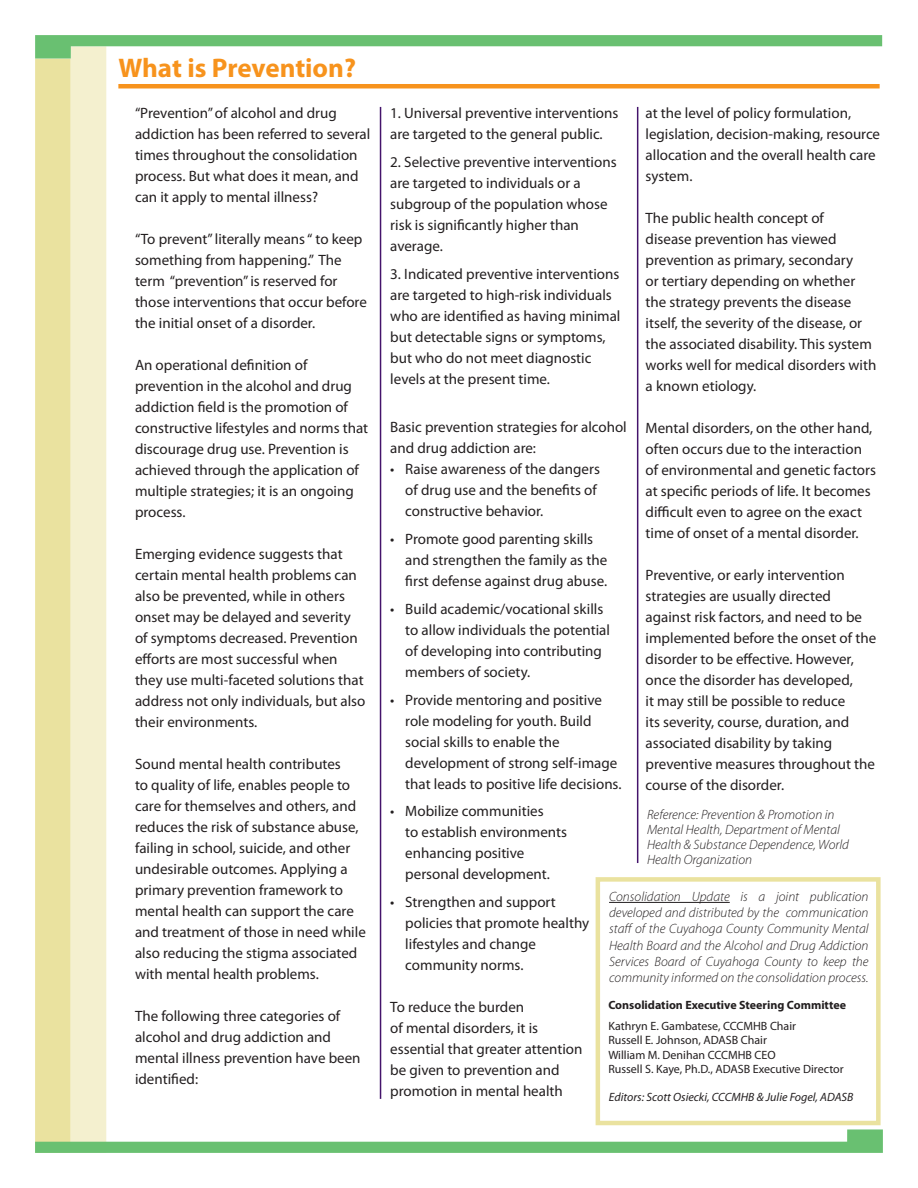
<style>
.page{position:relative;width:918px;height:1188px;background:#fff}
.page>*{position:absolute;margin:0;border:0;box-sizing:border-box;transform-origin:0 0}
.Headline{font:700 27px "Myriad Pro";letter-spacing:-.005em;color:#f7931d}
.Body{font:15px/21px "Myriad Pro";color:#231f20}
.t1{font:italic 300 13.5px/16.2px "Myriad Pro";color:#231f20;text-align:justify}
.t2{font:12px "Myriad Pro";color:#231f20}
.Body-2{font:italic 12px "Myriad Pro";color:#231f20}
.t3{font:700 12px "Myriad Pro";color:#231f20}
</style>
<div class="page">
<div style="left:35px;top:59px;width:36px;height:1094px;background:#eae29f"></div>
<div style="left:71px;top:46px;width:35px;height:1107px;background:#f4f0cf"></div>
<svg style="left:35px;top:35px;width:847px;height:24px"></svg>
<svg style="left:35px;top:1129px;width:848px;height:24px"></svg>
<hr style="left:118px;top:84px;width:762px;height:4px;background:#f7931d">
<hr style="left:380px;top:107px;width:1px;height:992px;background:#44146b">
<hr style="left:637px;top:107px;width:1px;height:756px;background:#44146b">
<div style="left:596px;top:877px;width:285px;height:248px;border:4px solid #eae29f"></div>
<hr style="left:609px;top:902px;width:121px;height:1px;background:#231f20">
<p class="Headline" style="left:118px;top:51px;width:239px">What is Prevention?</p>
<p class="Body" style="left:135px;top:102px;width:237px">“Prevention” of alcohol and drug addiction has been referred to several times throughout the consolidation process. But what does it mean, and can it apply to mental illness?</p>
<p class="Body" style="left:135px;top:228px;width:233px">“To prevent” literally means “ to keep something from happening.” The term “prevention” is reserved for those interventions that occur before the initial onset of a disorder.</p>
<p class="Body" style="left:135px;top:354px;width:235px">An operational definition of prevention in the alcohol and drug addiction field is the promotion of constructive lifestyles and norms that discourage drug use. Prevention is achieved through the application of multiple strategies; it is an ongoing process.</p>
<p class="Body" style="left:135px;top:543px;width:232px">Emerging evidence suggests that certain mental health problems can also be prevented, while in others onset may be delayed and severity of symptoms decreased. Prevention efforts are most successful when they use multi-faceted solutions that address not only individuals, but also their environments.</p>
<p class="Body" style="left:135px;top:753px;width:232px">Sound mental health contributes<br>to quality of life, enables people to care for themselves and others, and reduces the risk of substance abuse, failing in school, suicide, and other undesirable outcomes. Applying a primary prevention framework to mental health can support the care and treatment of those in need while also reducing the stigma associated with mental health problems.</p>
<p class="Body" style="left:135px;top:1005px;width:227px">The following three categories of alcohol and drug addiction and mental illness prevention have been identified:</p>
<p class="Body" style="left:646px;top:102px;width:236px">at the level of policy formulation, legislation, decision-making, resource allocation and the overall health care system.</p>
<p class="Body" style="left:646px;top:207px;width:232px">The public health concept of<br>disease prevention has viewed prevention as primary, secondary<br>or tertiary depending on whether the strategy prevents the disease itself, the severity of the disease, or the associated disability. This system works well for medical disorders with a known etiology.</p>
<p class="Body" style="left:646px;top:417px;width:232px">Mental disorders, on the other hand, often occurs due to the interaction of environmental and genetic factors at specific periods of life. It becomes difficult even to agree on the exact time of onset of a mental disorder.</p>
<p class="Body" style="left:646px;top:564px;width:232px">Preventive, or early intervention strategies are usually directed against risk factors, and need to be implemented before the onset of the disorder to be effective. However, once the disorder has developed,<br>it may still be possible to reduce<br>its severity, course, duration, and associated disability by taking preventive measures throughout the course of the disorder.</p>
<p class="Body" style="left:390px;top:102px;width:230px">1. Universal preventive interventions are targeted to the general public.</p>
<p class="Body" style="left:390px;top:151px;width:228px">2. Selective preventive interventions are targeted to individuals or a subgroup of the population whose risk is significantly higher than average.</p>
<p class="Body" style="left:390px;top:263px;width:232px">3. Indicated preventive interventions are targeted to high-risk individuals who are identified as having minimal but detectable signs or symptoms, but who do not meet diagnostic levels at the present time.</p>
<p class="Body" style="left:390px;top:417px;width:238px">Basic prevention strategies for alcohol and drug addiction are:</p>
<p class="Body" style="left:405px;top:459px;width:196px;text-indent:-15px">• Raise awareness of the dangers of drug use and the benefits of constructive behavior.</p>
<p class="Body" style="left:405px;top:528px;width:203px;text-indent:-15px">• Promote good parenting skills and strengthen the family as the first defense against drug abuse.</p>
<p class="Body" style="left:405px;top:598px;width:206px;text-indent:-15px">• Build academic/vocational skills to allow individuals the potential of developing into contributing members of society.</p>
<p class="Body" style="left:405px;top:689px;width:218px;text-indent:-15px">• Provide mentoring and positive role modeling for youth. Build social skills to enable the development of strong self-image that leads to positive life decisions.</p>
<p class="Body" style="left:405px;top:801px;width:163px;text-indent:-15px">• Mobilize communities<br>to establish environments enhancing positive personal development.</p>
<p class="Body" style="left:405px;top:891px;width:185px;text-indent:-15px">• Strengthen and support policies that promote healthy lifestyles and change community norms.</p>
<p class="Body" style="left:390px;top:996px;width:135px">To reduce the burden</p>
<p class="Body" style="left:390px;top:1017px;width:194px">of mental disorders, it is essential that greater attention be given to prevention and promotion in mental health</p>
<p class="t1" style="left:647px;top:807px;width:204px;line-height:15px;text-align:left">Reference: Prevention &amp; Promotion in Mental Health, Department of Mental Health &amp; Substance Dependence, World Health Organization</p>
<p class="t1" style="left:609px;top:888px;width:261px">Consolidation Update is a joint publication developed and distributed by the communication staff of the Cuyahoga County Community Mental Health Board and the Alcohol and Drug Addiction Services Board of Cuyahoga County to keep the community informed on the consolidation process.</p>
<p class="t3" style="left:608px;top:997px;width:239px">Consolidation Executive Steering Committee</p>
<p class="t2" style="left:608px;top:1018px;width:189px">Kathryn E. Gambatese, CCCMHB Chair</p>
<p class="t2" style="left:608px;top:1033px;width:160px">Russell E. Johnson, ADASB Chair</p>
<p class="t2" style="left:608px;top:1047px;width:169px">William M. Denihan CCCMHB CEO</p>
<p class="t2" style="left:608px;top:1062px;width:237px">Russell S. Kaye, Ph.D., ADASB Executive Director</p>
<p class="Body-2" style="left:609px;top:1090px;width:246px">Editors: Scott Osiecki, CCCMHB &amp; Julie Fogel, ADASB</p>
</div>
